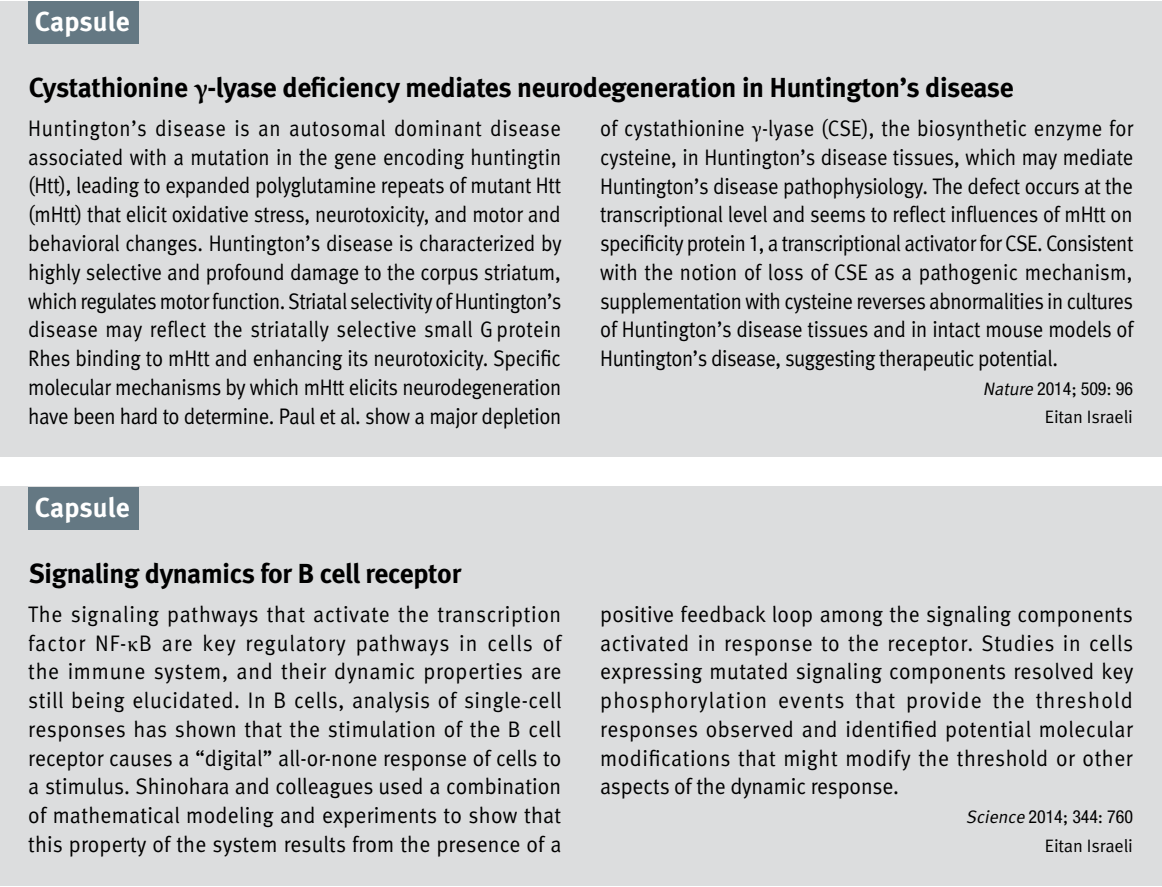
<style>
.page{position:relative;width:1162px;height:887px;background:#fff}
.page>*{position:absolute;margin:0;border:0;box-sizing:border-box;transform-origin:0 0}
.t1{font:700 27.5px "Meta";letter-spacing:-.01em;color:#000}
.t2{font:700 27.5px "Meta";letter-spacing:-.005em;color:#fff}
.t3{font:22.5px/28.8px "Meta Normal";letter-spacing:.015em;color:#000;text-align:justify;scale:.91 1}
.t4{font:22.5px/28.8px "Meta Normal";letter-spacing:.015em;color:#000;text-align:justify;scale:.95 1}
.t5{font:22.5px "Meta Normal";letter-spacing:.055em;color:#000;scale:.95 1}
.t6{font:condensed 18px "Helvetica Neue";letter-spacing:-.005em;color:#000}
.t7{font:18px "Meta Normal";letter-spacing:-.005em;color:#000}
.s1{font-family:"Minion Pro"}
.s2{font-family:"Helvetica Neue";font-stretch:condensed}
.s3{font-family:"Meta Normal";font-style:italic;font-stretch:normal}
.s4{font-family:"Meta Normal";font-stretch:normal}
</style>
<div class="page">
<div style="left:0;top:487px;width:1161px;height:399px;background:#dcddde"></div>
<div style="left:28px;top:487px;width:111px;height:43px;background:#647883"></div>
<div style="left:0;top:1px;width:1161px;height:456px;background:#dcddde"></div>
<div style="left:28px;top:1px;width:111px;height:43px;background:#647883"></div>
<p class="t2" style="left:35px;top:6px;width:96px">Capsule</p>
<p class="t1" style="left:29px;top:71px;width:986px">Cystathionine -<span class="s1">γ</span> lyase deficiency mediates neurodegeneration in Huntington s’ disease</p>
<p class="t3" style="left:28px;top:113px;width:587px">Huntington s’ disease is an autosomal dominant disease associated with a mutation in the gene encoding huntingtin (Htt ,) leading to expanded polyglutamine repeats of mutant Htt (mHtt) that elicit oxidative stress, neurotoxicity, and motor and behavioral changes. Huntington s’ disease is characterized by highly selective and profound damage to the corpus striatum, which regulates motor function. Striatal selectivity of Huntington s’ disease may reflect the striatally selective small Gprotein Rhes binding to mHtt and enhancing its neurotoxicity. Specific molecular mechanisms by which mHtt elicits neurodegeneration have been hard to determine. Paul et al. show a major depletion</p>
<p class="t3" style="left:600px;top:114px;width:587px">of cystathionine -<span class="s1">γ</span> lyase (CSE ,) the biosynthetic enzyme for cysteine in, Huntington s’ disease tissues, which may mediate Huntington s’ disease pathophysiology. The defect occurs at the transcriptional level and seems to reflect influences of mHtt on specificity protein <span class="s2">1</span>, a transcriptional activator for CSE. Consistent with the notion of loss of CSE as a pathogenic mechanism, supplementation with cysteine reverses abnormalities in cultures of Huntington s’ disease tissues and in intact mouse models of Huntington s’ disease, suggesting therapeutic potential.</p>
<p class="t6" style="left:983px;top:378px;width:152px"><span class="s3">Nature</span>2014<span class="s4">;</span> 509<span class="s4">:</span> 96</p>
<p class="t7" style="left:1045px;top:407px;width:90px">Eitan Israeli</p>
<p class="t2" style="left:35px;top:491px;width:96px">Capsule</p>
<p class="t1" style="left:29px;top:557px;width:434px">Signaling dynamics for B cell receptor</p>
<p class="t4" style="left:28px;top:599px;width:563px">The signaling pathways that activate the transcription factor NF-<span class="s1">κ</span>B are key regulatory pathways in cells of the immune system, and their dynamic properties are still being elucidated In. B cells, analysis of single-cell responses has shown that the stimulation of the B cell receptor causes a “digital” all-or-none response of cells to a stimulus. Shinohara and colleagues used a combination of mathematical modeling and experiments to show that this property of the system results from the presence of a</p>
<p class="t4" style="left:600px;top:599px;width:563px;text-align:right">positive feedback loop among the signaling components activated in response to the receptor. Studies in cells expressing mutated signaling components resolved key threshold</p>
<p class="t4" style="left:600px;top:686px;width:562px;text-align:left">phosphorylation<br>responses observed and identified potential molecular modifications that might modify the threshold or other aspects of the dynamic response.</p>
<p class="t6" style="left:966px;top:806px;width:168px"><span class="s3">Science</span>2014<span class="s4">;</span> 344<span class="s4">:</span> 760</p>
<p class="t7" style="left:1045px;top:835px;width:90px">Eitan Israeli</p>
<p class="t4" style="left:855px;top:686px;width:43px">that</p>
<p class="t4" style="left:992px;top:686px;width:35px">the</p>
<p class="t5" style="left:906px;top:687px;width:81px">provide</p>
<p class="t4" style="left:778px;top:686px;width:71px">events</p>
</div>
